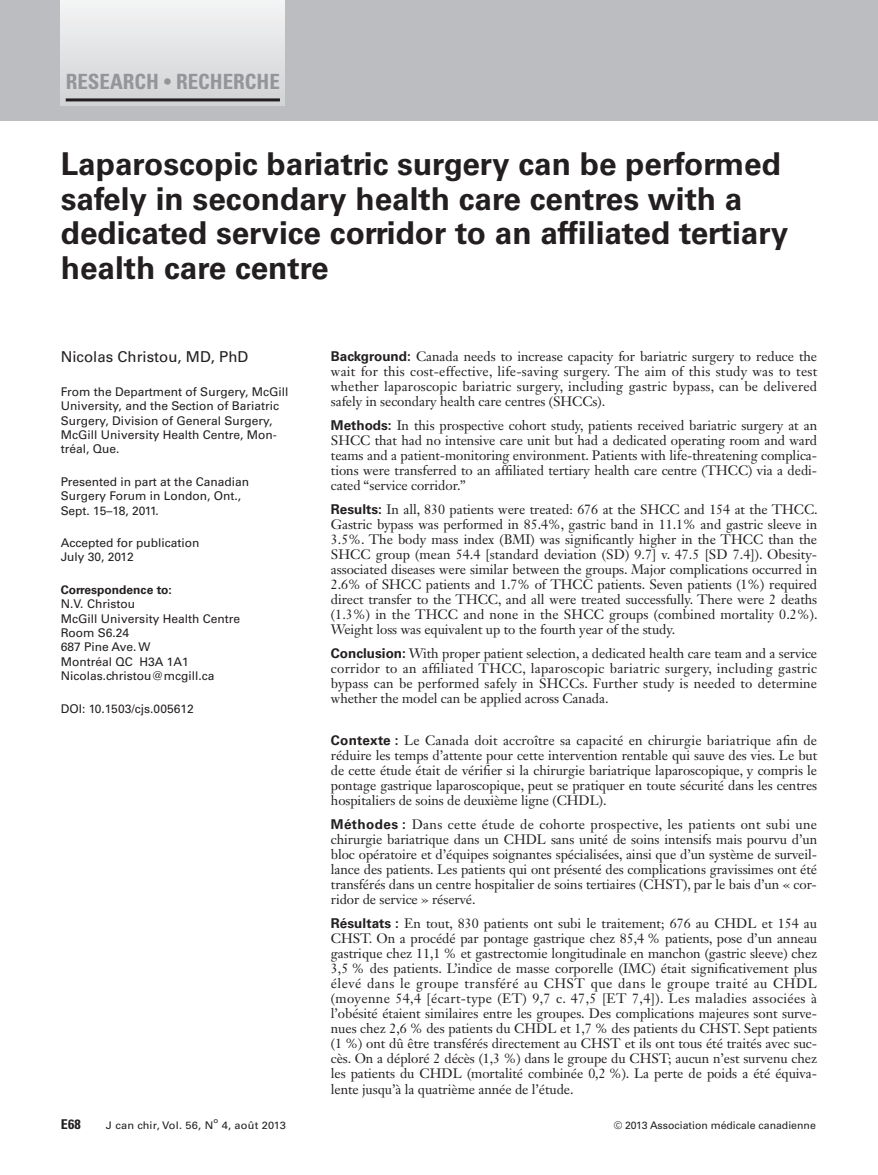
<style>
.page{position:relative;width:878px;height:1175px;background:#fff}
.page>*{position:absolute;margin:0;border:0;box-sizing:border-box;transform-origin:0 0}
.t1{font:700 31.5px/34.5px "Univers LT Std";color:#231f20}
.t2{font:700 condensed 21px "Univers LT Std";color:#939598}
.t3{font:15px "Univers LT Std";color:#231f20}
.t4{font:13.5px/15px "Janson Text LT Std";letter-spacing:-.005em;color:#231f20;text-align:justify}
.t5{font:700 condensed 13.5px "Univers LT Std";color:#231f20;scale:1.05 1}
.t6{font:12px/14.4px "Univers LT Std";color:#231f20}
.t7{font:700 12px "Univers LT Std";color:#231f20}
.t8{font:10.5px "Univers LT Std";color:#231f20}
.t9{font:10.5px "Univers LT Std";color:#231f20;scale:1.05 1}
.t10{font:7.5px "Univers LT Std";color:#231f20;scale:1.05 1}
.s1{font-size:18px}
.s2{font-family:"Univers LT Std";font-weight:700}
</style>
<div class="page">
<div style="left:0;top:0;width:877px;height:120px;background:#bcbdc0"></div>
<div style="left:61px;top:0;width:224px;height:106px;background:linear-gradient(to bottom,#f4f5f6,#d0d1d4)"></div>
<hr style="left:66px;top:98px;width:214px;height:3px;background:#231f20">
<h2 class="t2" style="left:66px;top:74px;width:216px">RESEARCH <span class="s1">•</span> RECHERCHE</h2>
<h1 class="t1" style="left:61px;top:149px;width:729px">Laparoscopic bariatric surgery can be performed safely in secondary health care centres with a dedicated service corridor to an affiliated tertiary health care centre</h1>
<p class="t3" style="left:61px;top:351px;width:189px">Nicolas Christou, MD, PhD</p>
<p class="t6" style="left:61px;top:385px;width:229px">From the Department of Surgery, McGill University, and the Section of Bariatric Surgery, Division of General Surgery, McGill University Health Centre, Mon&shy;tréal, Que.</p>
<p class="t6" style="left:61px;top:475px;width:190px">Presented in part at the Canadian<br>Surgery Forum in London, Ont.,<br>Sept. 15–18, 2011.</p>
<p class="t6" style="left:61px;top:536px;width:140px">Accepted for publication<br>July 30, 2012</p>
<p class="t7" style="left:61px;top:585px;width:112px">Correspondence to:</p>
<p class="t6" style="left:61px;top:598px;width:181px">N.V. Christou<br>McGill University Health Centre<br>Room S6.24<br>687 Pine Ave. W<br>Montréal QC H3A 1A1<br>Nicolas.christou@mcgill.ca</p>
<p class="t6" style="left:61px;top:702px;width:134px">DOI: 10.1503/cjs.005612</p>
<p class="t4" style="left:331px;top:350px;width:488px"><span class="s2">Background:</span> Canada needs to increase capacity for bariatric surgery to reduce the wait for this cost-effective, life-saving surgery. The aim of this study was to test whether laparoscopic bariatric surgery, including gastric bypass, can be delivered safely in secondary health care centres (SHCCs).</p>
<p class="t4" style="left:331px;top:419px;width:488px"><span class="s2">Methods:</span> In this prospective cohort study, patients received bariatric surgery at an SHCC that had no intensive care unit but had a dedicated operating room and ward teams and a patient-monitoring environment. Patients with life-threatening complica&shy;tions were transferred to an affiliated tertiary health care centre (THCC) via a dedi&shy;cated “service corridor.”</p>
<p class="t4" style="left:331px;top:503px;width:488px"><span class="s2">Results:</span> In all, 830 patients were treated: 676 at the SHCC and 154 at the THCC.<br>Gastric bypass was performed in 85.4%, gastric band in 11.1% and gastric sleeve in 3.5%. The body mass index (BMI) was significantly higher in the THCC than the SHCC group (mean 54.4 [standard deviation (SD) 9.7] v. 47.5 [SD 7.4]). Obesity&shy;associated diseases were similar between the groups. Major complications occurred in 2.6% of SHCC patients and 1.7% of THCC patients. Seven patients (1%) required direct transfer to the THCC, and all were treated successfully. There were 2 deaths (1.3%) in the THCC and none in the SHCC groups (combined mortality 0.2%).<br>Weight loss was equivalent up to the fourth year of the study.</p>
<p class="t4" style="left:331px;top:647px;width:488px"><span class="s2">Conclusion:</span> With proper patient selection, a dedicated health care team and a service corridor to an affiliated THCC, laparoscopic bariatric surgery, including gastric bypass can be performed safely in SHCCs. Further study is needed to determine whether the model can be applied across Canada.</p>
<p class="t4" style="left:331px;top:734px;width:487px"><span class="s2">Contexte :</span> Le Canada doit accroître sa capacité en chirurgie bariatrique afin de réduire les temps d’attente pour cette intervention rentable qui sauve des vies. Le but de cette étude était de vérifier si la chirurgie bariatrique laparoscopique, y compris le pontage gastrique laparoscopique, peut se pratiquer en toute sécurité dans les centres hospitaliers de soins de deuxième ligne (CHDL).</p>
<p class="t4" style="left:331px;top:818px;width:488px"><span class="s2">Méthodes :</span> Dans cette étude de cohorte prospective, les patients ont subi une chirurgie bariatrique dans un CHDL sans unité de soins intensifs mais pourvu d’un bloc opératoire et d’équipes soignantes spécialisées, ainsi que d’un système de surveil&shy;lance des patients. Les patients qui ont présenté des complications gravissimes ont été transférés dans un centre hospitalier de soins tertiaires (CHST), par le bais d’un « cor&shy;ridor de service » réservé.</p>
<p class="t4" style="left:331px;top:917px;width:488px"><span class="s2">Résultats :</span> En tout, 830 patients ont subi le traitement; 676 au CHDL et 154 au CHST. On a procédé par pontage gastrique chez 85,4 % patients, pose d’un anneau gastrique chez 11,1 % et gastrectomie longitudinale en manchon (gastric sleeve) chez 3,5 % des patients. L’indice de masse corporelle (IMC) était significativement plus élevé dans le groupe transféré au CHST que dans le groupe traité au CHDL (moyenne 54,4 [écart-type (ET) 9,7 c. 47,5 [ET 7,4]). Les maladies associées à l’obésité étaient similaires entre les groupes. Des complications majeures sont surve&shy;nues chez 2,6 % des patients du CHDL et 1,7 % des patients du CHST. Sept patients (1 %) ont dû être transférés directement au CHST et ils ont tous été traités avec suc&shy;cès. On a déploré 2 décès (1,3 %) dans le groupe du CHST; aucun n’est survenu chez les patients du CHDL (mortalité combinée 0,2 %). La perte de poids a été équiva&shy;lente jusqu’à la quatrième année de l’étude.</p>
<p class="t5" style="left:61px;top:1119px;width:21px">E68</p>
<p class="t9" style="left:106px;top:1121px;width:104px">J can chir, Vol. 56, N</p>
<p class="t10" style="left:213px;top:1118px;width:6px">o</p>
<p class="t9" style="left:222px;top:1121px;width:63px">4, août 2013</p>
<p class="t8" style="left:613px;top:1121px;width:204px">© 2013 Association médicale canadienne</p>
</div>
